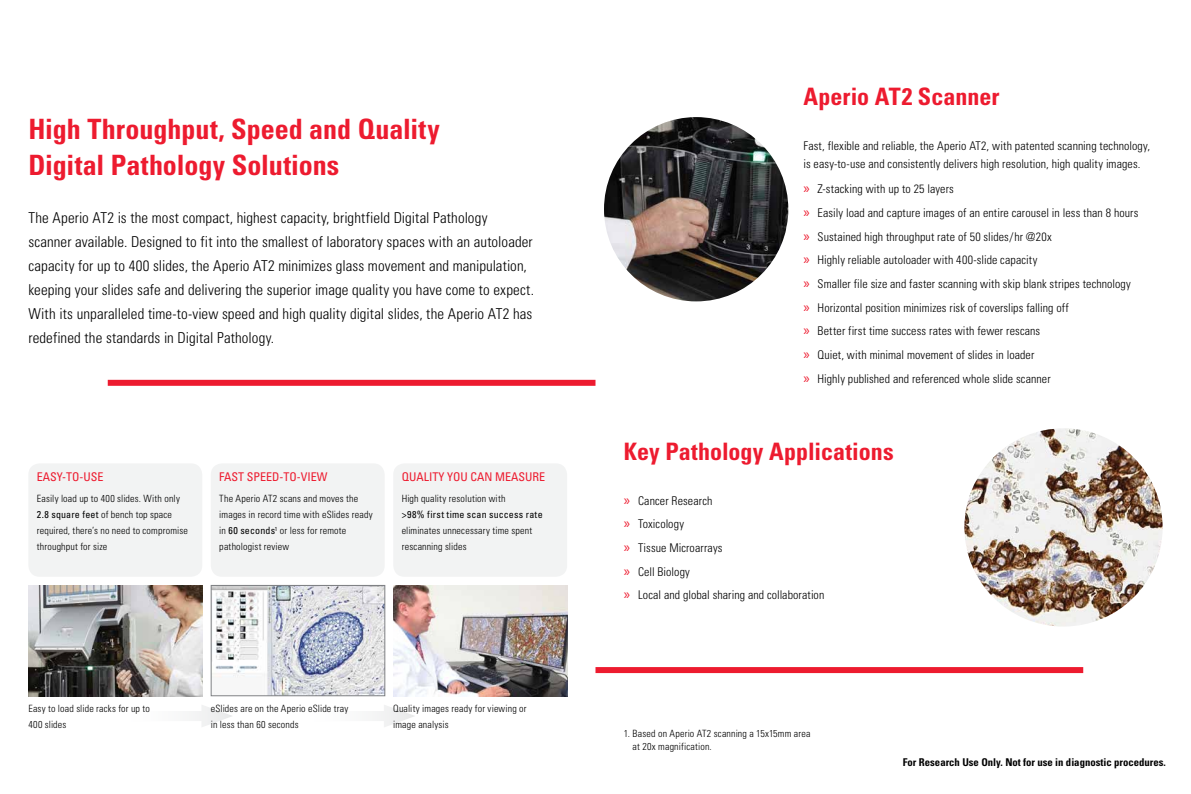
<style>
.page{position:relative;width:1191px;height:794px;background:#fff}
.page>*{position:absolute;margin:0;border:0;box-sizing:border-box;transform-origin:0 0}
.t1{font:700 condensed 28px/36px "Univers LT Std";color:#ed1b2f}
.t2{font:700 condensed 24px "Univers LT Std";color:#ed1b2f}
.t3{font:300 condensed 15px/24px "Univers LT Std";letter-spacing:.005em;color:#000}
.t4{font:300 condensed 12px/23.7px "Univers LT Std";letter-spacing:.005em;color:#000}
.t5{font:condensed 12px "Univers LT Std";color:#ed1b2f}
.t6{font:700 condensed 10.7px "Univers LT Std";color:#000}
.t7{font:300 condensed 10px/16px "Univers LT Std";letter-spacing:.015em;color:#000}
.t8{font:condensed 10px "Univers LT Std";letter-spacing:.02em;color:#000}
.s1{font-weight:400}
.s2{font-family:"Myriad Pro";font-weight:400;font-stretch:normal;font-size:15px;color:#ed1b2f}
</style>
<div class="page">
<svg style="left:201px;top:705px;width:31px;height:22px"></svg>
<svg style="left:384px;top:705px;width:30px;height:22px"></svg>
<img style="left:964px;top:428px;width:198px;height:198px;border-radius:99px">
<img style="left:604px;top:117px;width:184px;height:184px;border-radius:92px">
<div style="left:28px;top:463px;width:174px;height:114px;background:#f2f3f3;border-radius:11px"></div>
<div style="left:211px;top:463px;width:174px;height:114px;background:#f2f3f3;border-radius:11px"></div>
<div style="left:393px;top:463px;width:174px;height:114px;background:#f2f3f3;border-radius:11px"></div>
<div style="left:595px;top:667px;width:488px;height:6px;background:#ed1b2f"></div>
<div style="left:108px;top:380px;width:487px;height:6px;background:#ed1b2f"></div>
<img style="left:28px;top:585px;width:174px;height:111px">
<img style="left:393px;top:585px;width:174px;height:111px">
<img style="left:213px;top:587px;width:170px;height:107px">
<div style="left:211px;top:585px;width:174px;height:111px;border:1px solid #808285"></div>
<h1 class="t1" style="left:28px;top:111px;width:413px">High Throughput, Speed and Quality<br>Digital Pathology Solutions</h1>
<p class="t3" style="left:28px;top:206px;width:507px">The Aperio AT2 is the most compact, highest capacity, brightfield Digital Pathology scanner available. Designed to fit into the smallest of laboratory spaces with an autoloader capacity for up to 400 slides, the Aperio AT2 minimizes glass movement and manipulation, keeping your slides safe and delivering the superior image quality you have come to expect.<br>With its unparalleled time-to-view speed and high quality digital slides, the Aperio AT2 has redefined the standards in Digital Pathology.</p>
<p class="t5" style="left:37px;top:469px;width:68px">EASY-TO-USE</p>
<p class="t7" style="left:37px;top:491px;width:152px">Easily load up to 400 slides. With only<br><span class="s1">2.8 square feet</span> of bench top space required, there’s no need to compromise throughput for size</p>
<p class="t5" style="left:219px;top:469px;width:110px">FAST SPEED-TO-VIEW</p>
<p class="t7" style="left:219px;top:491px;width:155px">The Aperio AT2 scans and moves the images in record time with eSlides ready in <span class="s1">60 seconds</span><sup>1</sup> or less for remote pathologist review</p>
<p class="t5" style="left:402px;top:469px;width:145px">QUALITY YOU CAN MEASURE</p>
<p class="t7" style="left:402px;top:491px;width:105px">High quality resolution with</p>
<p class="t8" style="left:402px;top:508px;width:142px">&gt;98% first time scan success rate</p>
<p class="t7" style="left:402px;top:523px;width:132px">eliminates unnecessary time spent rescanning slides</p>
<p class="t7" style="left:28px;top:700px;width:123px">Easy to load slide racks for up to<br>400 slides</p>
<p class="t7" style="left:211px;top:700px;width:139px">eSlides are on the Aperio eSlide tray in less than 60 seconds</p>
<p class="t7" style="left:393px;top:700px;width:135px">Quality images ready for viewing or image analysis</p>
<h2 class="t2" style="left:803px;top:82px;width:198px">Aperio AT2 Scanner</h2>
<p class="t4" style="left:803px;top:137px;width:348px;line-height:18px">Fast, flexible and reliable, the Aperio AT2, with patented scanning technology, is easy-to-use and consistently delivers high resolution, high quality images.</p>
<p class="t4" style="left:803px;top:177px;width:336px"><span class="s2">»</span> Z-stacking with up to 25 layers<br><span class="s2">»</span> Easily load and capture images of an entire carousel in less than 8 hours <span class="s2">»</span> Sustained high throughput rate of 50 slides/hr @20x<br><span class="s2">»</span> Highly reliable autoloader with 400-slide capacity<br><span class="s2">»</span> Smaller file size and faster scanning with skip blank stripes technology <span class="s2">»</span> Horizontal position minimizes risk of coverslips falling off<br><span class="s2">»</span> Better first time success rates with fewer rescans<br><span class="s2">»</span> Quiet, with minimal movement of slides in loader<br><span class="s2">»</span> Highly published and referenced whole slide scanner</p>
<h2 class="t2" style="left:624px;top:436px;width:271px">Key Pathology Applications</h2>
<p class="t4" style="left:624px;top:488px;width:202px"><span class="s2">»</span> Cancer Research<br><span class="s2">»</span> Toxicology<br><span class="s2">»</span> Tissue Microarrays<br><span class="s2">»</span> Cell Biology<br><span class="s2">»</span> Local and global sharing and collaboration</p>
<p class="t7" style="left:632px;top:728px;width:179px;line-height:12px;text-indent:-9px">1. Based on Aperio AT2 scanning a 15x15mm area at 20x magnification.</p>
<p class="t6" style="left:903px;top:755px;width:264px">For Research Use Only. Not for use in diagnostic procedures.</p>
</div>
